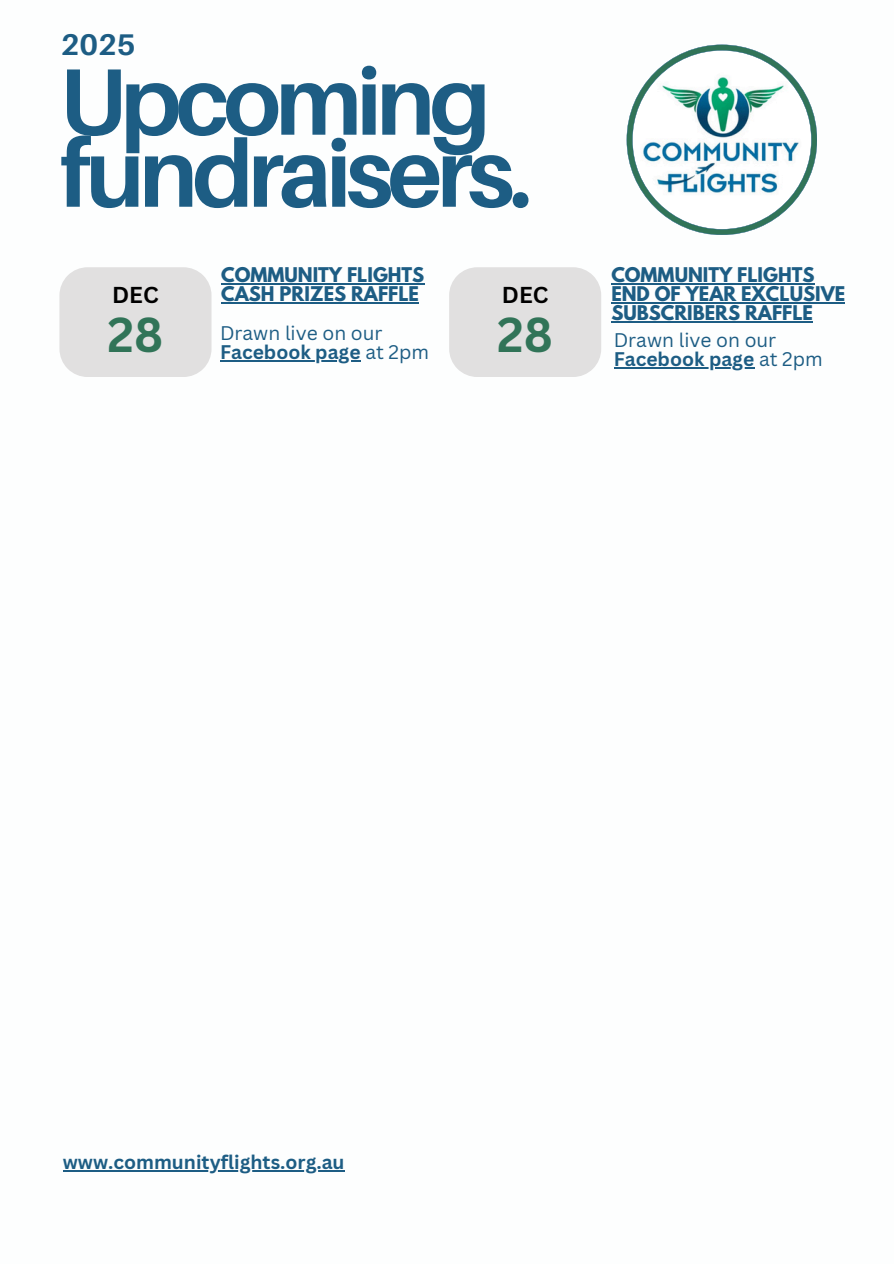
<style>
.page{position:relative;width:894px;height:1264px;background:#fff}
.page>*{position:absolute;margin:0;border:0;box-sizing:border-box;transform-origin:0 0}
.t1{font:700 94.5px/72px "Aileron";letter-spacing:-.055em;color:#1d5d84}
.t2{font:700 47.7px "Canva Sans";color:#317458}
.t3{font:700 29.85px "Aileron";color:#1d5d84}
.t4{font:700 22.35px "Canva Sans";color:#000}
.t5{font:700 19.2px "Canva Sans";color:#1d5d84}
.t6{font:19.2px "Canva Sans";color:#1d5d84}
.t7{font:700 18px/19.2px "League Spartan";color:#1d5d84}
.s1{font-weight:400}
</style>
<div class="page">
<div style="left:59px;top:267px;width:152px;height:110px;background:#e1e0e0"></div>
<div style="left:449px;top:267px;width:152px;height:110px;background:#e1e0e0"></div>
<svg style="left:626px;top:45px;width:191px;height:190px"></svg>
<hr style="left:63px;top:1169px;width:281px;height:1px;background:#1d5d84">
<hr style="left:611px;top:283px;width:203px;height:1px;background:#1d5d84">
<hr style="left:611px;top:302px;width:234px;height:1px;background:#1d5d84">
<hr style="left:611px;top:321px;width:201px;height:1px;background:#1d5d84">
<hr style="left:221px;top:283px;width:203px;height:1px;background:#1d5d84">
<hr style="left:221px;top:302px;width:198px;height:1px;background:#1d5d84">
<hr style="left:220px;top:360px;width:140px;height:1px;background:#1d5d84">
<hr style="left:613px;top:367px;width:141px;height:1px;background:#1d5d84">
<p class="t3" style="left:61px;top:26px;width:76px">2025</p>
<h3 class="t1" style="left:59px;top:64px;width:474px">Upcoming fundraisers.</h3>
<h3 class="t4" style="left:112px;top:279px;width:48px">DEC</h3>
<h1 class="t2" style="left:107px;top:301px;width:57px">28</h1>
<h4 class="t7" style="left:221px;top:267px;width:205px">COMMUNITY FLIGHTS<br>CASH PRIZES RAFFLE</h4>
<p class="t6" style="left:220px;top:319px;width:164px">Drawn live on our</p>
<h5 class="t5" style="left:220px;top:338px;width:210px">Facebook page <span class="s1">at 2pm</span></h5>
<h4 class="t4" style="left:501px;top:279px;width:48px">DEC</h4>
<p class="t2" style="left:497px;top:301px;width:57px">28</p>
<p class="t7" style="left:611px;top:267px;width:235px">COMMUNITY FLIGHTS<br>END OF YEAR EXCLUSIVE<br>SUBSCRIBERS RAFFLE</p>
<p class="t6" style="left:613px;top:326px;width:164px">Drawn live on our</p>
<p class="t5" style="left:613px;top:345px;width:210px">Facebook page <span class="s1">at 2pm</span></p>
<p class="t5" style="left:63px;top:1148px;width:283px">www.communityflights.org.au</p>
</div>
